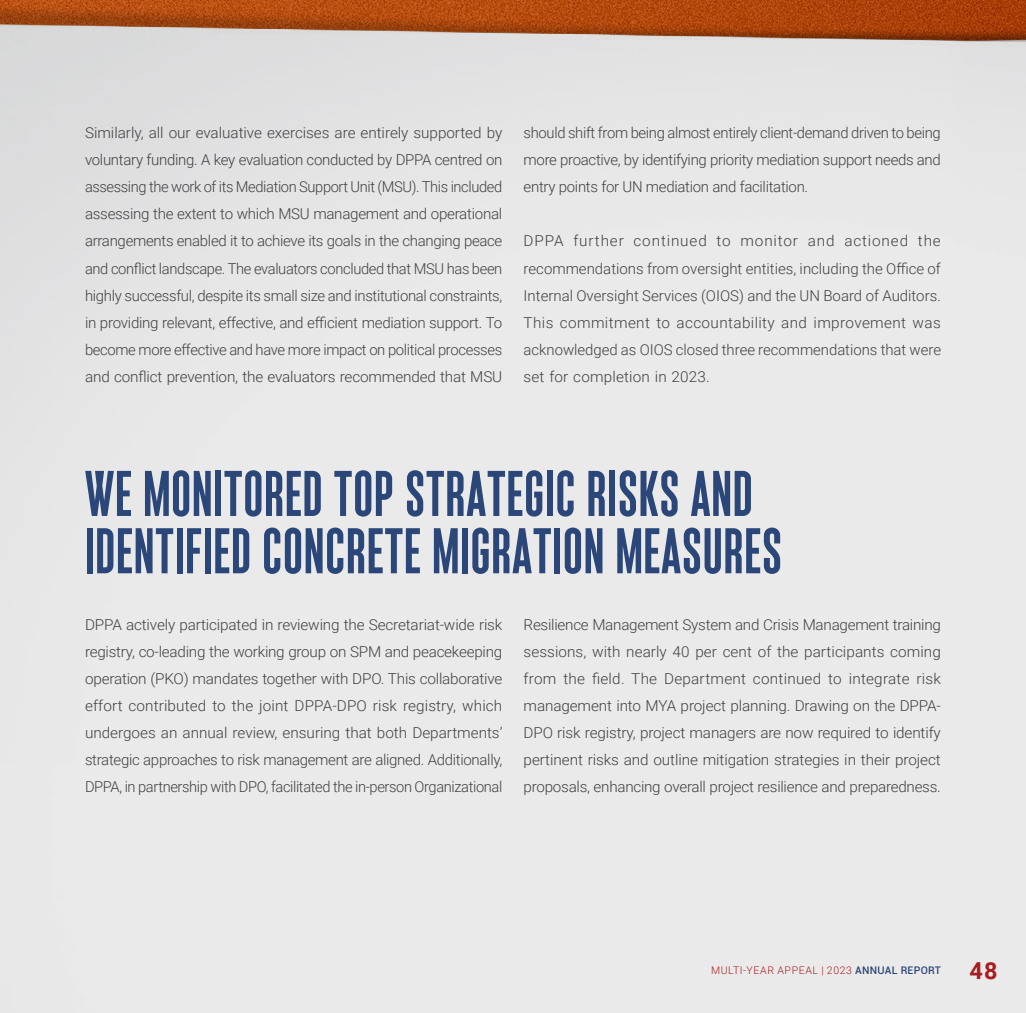
<style>
.page{position:relative;width:1026px;height:1013px;background:#fff}
.page>*{position:absolute;margin:0;border:0;box-sizing:border-box;transform-origin:0 0}
.t1{font:600 64.35px/57.3px "Monopol";letter-spacing:.02em;color:#2b4779}
.t2{font:700 23.4px "Roboto";color:#a71c20}
.t3{font:300 15px/27px "Roboto";letter-spacing:-.015em;color:#404043;text-align:justify}
.t4{font:300 10.5px "Roboto";letter-spacing:.06em;color:#a71c20}
.s1{font-weight:500;color:#2b4779}
</style>
<div class="page">
<img style="left:0;top:0;width:1026px;height:1012px">
<p class="t3" style="left:85px;top:119px;width:419px">Similarly, all our evaluative exercises are entirely supported by voluntary funding. A key evaluation conducted by DPPA centred on assessing the work of its Mediation Support Unit (MSU). This included assessing the extent to which MSU management and operational arrangements enabled it to achieve its goals in the changing peace and conflict landscape. The evaluators concluded that MSU has been highly successful, despite its small size and institutional constraints, in providing relevant, effective, and efficient mediation support. To become more effective and have more impact on political processes and conflict prevention, the evaluators recommended that MSU</p>
<p class="t3" style="left:524px;top:119px;width:419px">should shift from being almost entirely client-demand driven to being more proactive, by identifying priority mediation support needs and entry points for UN mediation and facilitation.</p>
<p class="t3" style="left:524px;top:227px;width:419px">DPPA further continued to monitor and actioned the recommendations from oversight entities, including the Office of Internal Oversight Services (OIOS) and the UN Board of Auditors.<br>This commitment to accountability and improvement was acknowledged as OIOS closed three recommendations that were set for completion in 2023.</p>
<h1 class="t1" style="left:85px;top:464px;width:698px">WE MONITORED TOP STRATEGIC RISKS AND<br>IDENTIFIED CONCRETE MIGRATION MEASURES</h1>
<p class="t3" style="left:85px;top:611px;width:419px">DPPA actively participated in reviewing the Secretariat-wide risk registry, co-leading the working group on SPM and peacekeeping operation (PKO) mandates together with DPO. This collaborative effort contributed to the joint DPPA-DPO risk registry, which undergoes an annual review, ensuring that both Departments’ strategic approaches to risk management are aligned. Additionally, DPPA, in partnership with DPO, facilitated the in-person Organizational</p>
<p class="t3" style="left:524px;top:611px;width:419px">Resilience Management System and Crisis Management training sessions, with nearly 40 per cent of the participants coming from the field. The Department continued to integrate risk management into MYA project planning. Drawing on the DPPA-DPO risk registry, project managers are now required to identify pertinent risks and outline mitigation strategies in their project proposals, enhancing overall project resilience and preparedness.</p>
<p class="t4" style="left:711px;top:963px;width:231px">MULTI-YEAR APPEAL | 2023 <span class="s1">ANNUAL REPORT</span></p>
<h2 class="t2" style="left:969px;top:954px;width:30px">48</h2>
</div>
